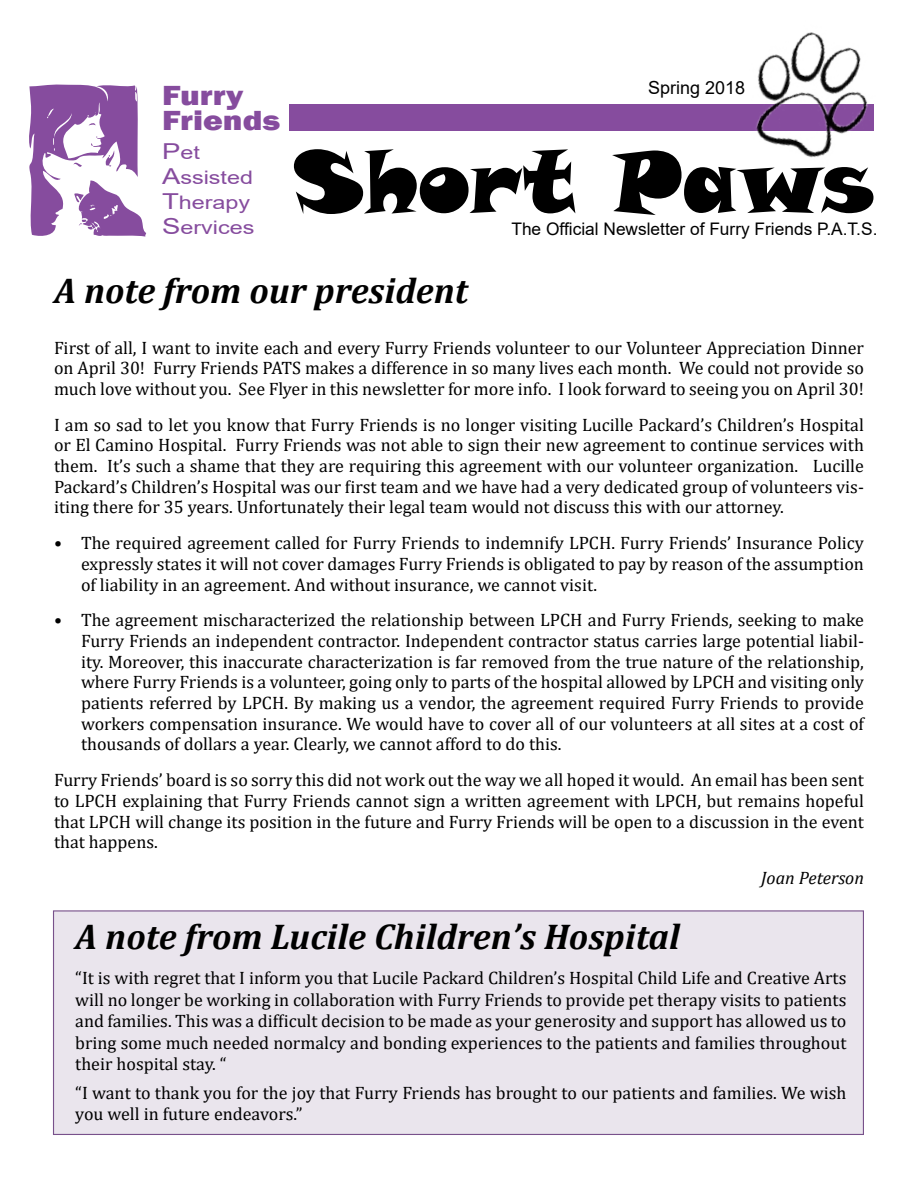
<style>
.page{position:relative;width:918px;height:1188px;background:#fff}
.page>*{position:absolute;margin:0;border:0;box-sizing:border-box;transform-origin:0 0}
.t1{font:86.25px "Snap ITC";color:#000}
.t2{font:italic 700 36px "Cambria";color:#000}
.t3{font:800 28.5px/24.9px "Franklin Gothic";color:#864c9e;scale:1.18 1}
.t4{font:18.6px/24.9px "Arial";color:#864c9e;scale:1.25 1}
.t5{font:18px/20.7px "Cambria";color:#000;text-align:justify}
.t6{font:italic 18px "Cambria";color:#000}
.t7{font:18px "Arial";color:#000}
.t8{font:17.25px "Arial";color:#000}
.s1{font-size:21.9px}
</style>
<div class="page">
<div style="left:289px;top:104px;width:585px;height:27px;background:#864c9e"></div>
<svg style="left:29px;top:84px;width:117px;height:153px"></svg>
<img style="left:756px;top:32px;width:112px;height:126px">
<div style="left:53px;top:910px;width:811px;height:225px;background:#eae5ed;border:1px solid #78518b"></div>
<h3 class="t3" style="left:162px;top:83px;width:102px">Furry<br>Friends</h3>
<p class="t4" style="left:162px;top:140px;width:75px"><span class="s1">P</span>et<br><span class="s1">A</span>ssisted<br><span class="s1">T</span>herapy<br><span class="s1">S</span>ervices</p>
<p class="t7" style="left:648px;top:76px;width:99px">Spring 2018</p>
<h1 class="t1" style="left:293px;top:125px;width:582px">Short Paws</h1>
<p class="t8" style="left:511px;top:217px;width:368px">The Official Newsletter of Furry Friends P.A.T.S.</p>
<h2 class="t2" style="left:54px;top:265px;width:416px">A note from our president</h2>
<p class="t5" style="left:54px;top:337px;width:812px">First of all, I want to invite each and every Furry Friends volunteer to our Volunteer Appreciation Dinner on April 30! Furry Friends PATS makes a difference in so many lives each month. We could not provide so much love without you. See Flyer in this newsletter for more info. I look forward to seeing you on April 30!</p>
<p class="t5" style="left:54px;top:414px;width:812px">I am so sad to let you know that Furry Friends is no longer visiting Lucille Packard’s Children’s Hospital or El Camino Hospital. Furry Friends was not able to sign their new agreement to continue services with them. It’s such a shame that they are requiring this agreement with our volunteer organization. Lucille Packard’s Children’s Hospital was our first team and we have had a very dedicated group of volunteers vis&shy;iting there for 35 years. Unfortunately their legal team would not discuss this with our attorney.</p>
<p class="t5" style="left:81px;top:533px;width:785px;text-indent:-27px">• The required agreement called for Furry Friends to indemnify LPCH. Furry Friends’ Insurance Policy expressly states it will not cover damages Furry Friends is obligated to pay by reason of the assumption of liability in an agreement. And without insurance, we cannot visit.</p>
<p class="t5" style="left:81px;top:610px;width:785px;text-indent:-27px">• The agreement mischaracterized the relationship between LPCH and Furry Friends, seeking to make Furry Friends an independent contractor. Independent contractor status carries large potential liabil&shy;ity. Moreover, this inaccurate characterization is far removed from the true nature of the relationship, where Furry Friends is a volunteer, going only to parts of the hospital allowed by LPCH and visiting only patients referred by LPCH. By making us a vendor, the agreement required Furry Friends to provide workers compensation insurance. We would have to cover all of our volunteers at all sites at a cost of thousands of dollars a year. Clearly, we cannot afford to do this.</p>
<p class="t5" style="left:54px;top:770px;width:812px">Furry Friends’ board is so sorry this did not work out the way we all hoped it would. An email has been sent to LPCH explaining that Furry Friends cannot sign a written agreement with LPCH, but remains hopeful that LPCH will change its position in the future and Furry Friends will be open to a discussion in the event that happens.</p>
<p class="t6" style="left:761px;top:865px;width:104px">Joan Peterson</p>
<h2 class="t2" style="left:75px;top:911px;width:606px">A note from Lucile Children’s Hospital</h2>
<p class="t5" style="left:75px;top:967px;width:773px;line-height:21.6px">“It is with regret that I inform you that Lucile Packard Children’s Hospital Child Life and Creative Arts will no longer be working in collaboration with Furry Friends to provide pet therapy visits to patients and families. This was a difficult decision to be made as your generosity and support has allowed us to bring some much needed normalcy and bonding experiences to the patients and families throughout their hospital stay. “</p>
<p class="t5" style="left:75px;top:1082px;width:773px;line-height:21.6px">“I want to thank you for the joy that Furry Friends has brought to our patients and families. We wish you well in future endeavors.”</p>
</div>
